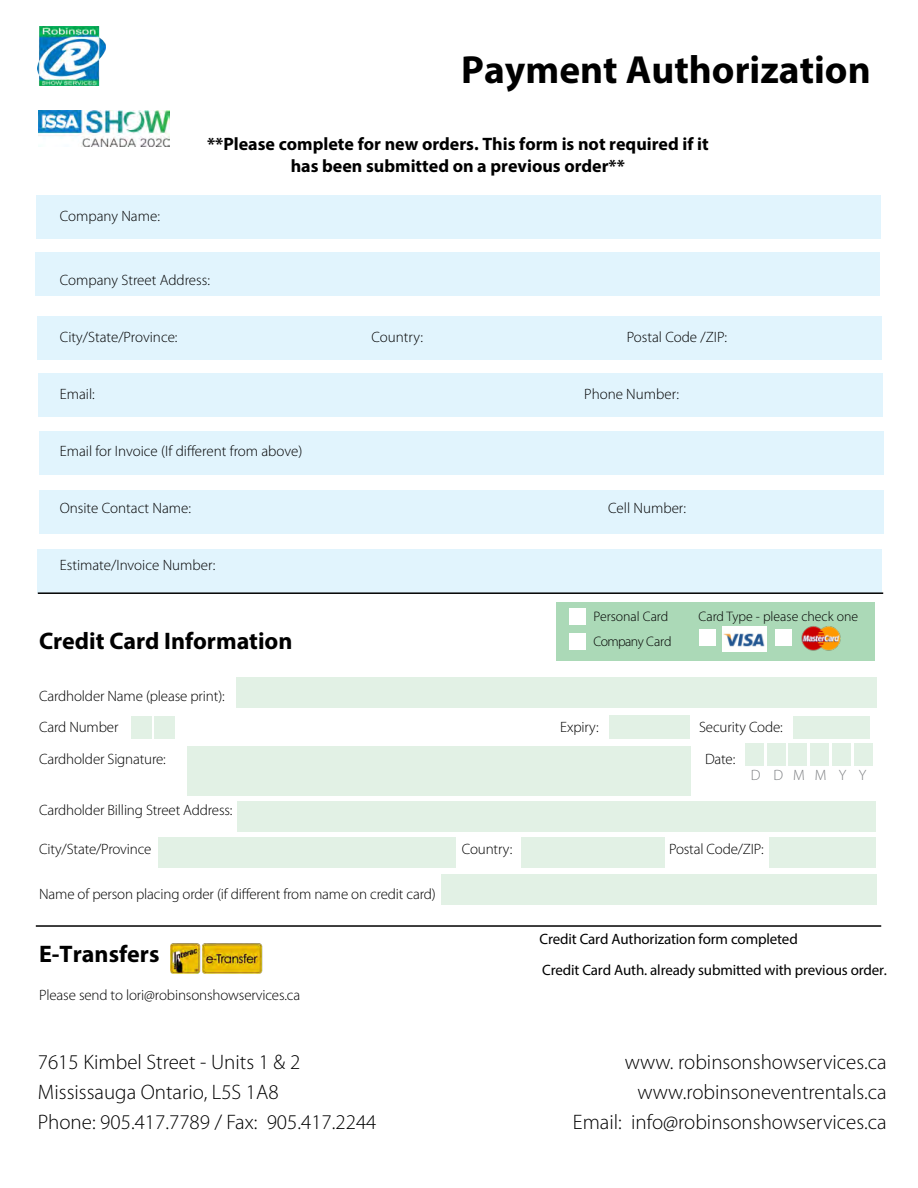
<style>
.page{position:relative;width:918px;height:1188px;background:#fff}
.page>*{position:absolute;margin:0;border:0;box-sizing:border-box;transform-origin:0 0}
.t1{font:700 39.3px "Myriad Pro";color:#000}
.t2{font:700 24px "Myriad Pro";color:#000}
.t3{font:300 21px/30px "Myriad Pro";color:#000;text-align:right}
.t4{font:700 18px/21.6px "Myriad Pro";color:#000;text-align:center}
.t5{font:300 15px/31.5px "Myriad Pro";letter-spacing:-.01em;color:#000}
.t6{font:15px/30.9px "Myriad Pro";letter-spacing:-.01em;color:#000}
.t7{font:300 15px "Myriad Pro";color:#7e8083}
.t8{font:300 13.8px "Myriad Pro";color:#000}
.t9{font:300 13.8px "Myriad Pro";letter-spacing:-.04em;color:#000}
</style>
<div class="page">
<div style="left:38px;top:549px;width:844px;height:43px;background:#e1f4fd"></div>
<div style="left:39px;top:490px;width:844px;height:43px;background:#e1f4fd"></div>
<div style="left:39px;top:431px;width:844px;height:43px;background:#e1f4fd"></div>
<div style="left:158px;top:838px;width:298px;height:30px;background:#e2f1e5"></div>
<div style="left:38px;top:374px;width:845px;height:43px;background:#e1f4fd"></div>
<div style="left:36px;top:252px;width:844px;height:44px;background:#e1f4fd"></div>
<div style="left:37px;top:316px;width:844px;height:43px;background:#e1f4fd"></div>
<div style="left:37px;top:195px;width:844px;height:43px;background:#e1f4fd"></div>
<div style="left:187px;top:746px;width:504px;height:49px;background:#e2f1e5"></div>
<div style="left:131px;top:716px;width:20px;height:22px;background:#e2f1e5"></div>
<div style="left:154px;top:716px;width:20px;height:22px;background:#e2f1e5"></div>
<div style="left:745px;top:743px;width:19px;height:23px;background:#e2f1e5"></div>
<div style="left:767px;top:743px;width:19px;height:23px;background:#e2f1e5"></div>
<div style="left:788px;top:743px;width:19px;height:23px;background:#e2f1e5"></div>
<div style="left:810px;top:743px;width:19px;height:23px;background:#e2f1e5"></div>
<div style="left:832px;top:743px;width:19px;height:23px;background:#e2f1e5"></div>
<div style="left:854px;top:743px;width:19px;height:23px;background:#e2f1e5"></div>
<hr style="left:38px;top:592px;width:845px;height:2px;background:#000">
<div style="left:236px;top:678px;width:641px;height:30px;background:#e2f1e5"></div>
<div style="left:237px;top:801px;width:638px;height:31px;background:#e2f1e5"></div>
<div style="left:521px;top:838px;width:144px;height:30px;background:#e2f1e5"></div>
<div style="left:769px;top:838px;width:106px;height:30px;background:#e2f1e5"></div>
<hr style="left:36px;top:925px;width:845px;height:2px;background:#000">
<div style="left:441px;top:874px;width:436px;height:30px;background:#e2f1e5"></div>
<div style="left:557px;top:602px;width:318px;height:59px;background:#abd9b7"></div>
<div style="left:569px;top:608px;width:17px;height:17px;background:#fff"></div>
<div style="left:569px;top:633px;width:17px;height:17px;background:#fff"></div>
<div style="left:700px;top:630px;width:16px;height:16px;background:#fff"></div>
<div style="left:775px;top:630px;width:16px;height:16px;background:#fff"></div>
<div style="left:722px;top:627px;width:45px;height:25px;background:#fff"></div>
<img style="left:723px;top:633px;width:42px;height:14px">
<img style="left:801px;top:626px;width:40px;height:25px">
<div style="left:609px;top:715px;width:81px;height:23px;background:#e2f1e5"></div>
<div style="left:793px;top:716px;width:76px;height:22px;background:#e2f1e5"></div>
<img style="left:38px;top:27px;width:67px;height:59px">
<img style="left:171px;top:943px;width:92px;height:31px">
<img style="left:38px;top:111px;width:131px;height:35px">
<h1 class="t1" style="left:461px;top:44px;width:411px">Payment Authorization</h1>
<p class="t5" style="left:60px;top:201px;width:102px">Company Name:</p>
<p class="t4" style="left:207px;top:132px;width:503px">**Please complete for new orders. This form is not required if it has been submitted on a previous order**</p>
<p class="t5" style="left:60px;top:264px;width:152px">Company Street Address:</p>
<p class="t5" style="left:60px;top:321px;width:119px">City/State/Province:</p>
<p class="t5" style="left:371px;top:321px;width:53px">Country:</p>
<p class="t5" style="left:627px;top:321px;width:102px">Postal Code /ZIP:</p>
<p class="t5" style="left:60px;top:378px;width:37px">Email:</p>
<p class="t5" style="left:584px;top:378px;width:96px">Phone Number:</p>
<p class="t5" style="left:60px;top:435px;width:244px">Email for Invoice (If different from above)</p>
<p class="t5" style="left:60px;top:492px;width:133px">Onsite Contact Name:</p>
<p class="t5" style="left:608px;top:492px;width:80px">Cell Number:</p>
<p class="t5" style="left:60px;top:549px;width:157px">Estimate/Invoice Number:</p>
<h2 class="t2" style="left:39px;top:625px;width:255px">Credit Card Information</h2>
<p class="t5" style="left:39px;top:680px;width:187px">Cardholder Name (please print):<br>Card Number</p>
<p class="t8" style="left:593px;top:609px;width:76px">Personal Card</p>
<p class="t8" style="left:699px;top:609px;width:161px">Card Type - please check one</p>
<p class="t9" style="left:593px;top:634px;width:80px">Company Card</p>
<p class="t5" style="left:560px;top:712px;width:40px">Expiry:</p>
<p class="t5" style="left:699px;top:712px;width:85px">Security Code:</p>
<p class="t5" style="left:39px;top:743px;width:128px">Cardholder Signature:</p>
<p class="t5" style="left:705px;top:743px;width:32px">Date:</p>
<p class="t5" style="left:39px;top:795px;width:195px">Cardholder Billing Street Address:</p>
<p class="t5" style="left:39px;top:833px;width:114px">City/State/Province</p>
<p class="t5" style="left:462px;top:833px;width:52px">Country:</p>
<p class="t5" style="left:669px;top:833px;width:96px">Postal Code/ZIP:</p>
<p class="t5" style="left:39px;top:878px;width:398px">Name of person placing order (if different from name on credit card)</p>
<p class="t7" style="left:751px;top:767px;width:117px">D D M M Y Y</p>
<h2 class="t2" style="left:39px;top:938px;width:122px">E-Transfers</h2>
<p class="t5" style="left:39px;top:979px;width:263px">Please send to lori@robinsonshowservices.ca</p>
<h3 class="t3" style="left:38px;top:1048px;width:340px;text-align:left">7615 Kimbel Street - Units 1 &amp; 2<br>Mississauga Ontario, L5S 1A8<br>Phone: 905.417.7789 / Fax: 905.417.2244</h3>
<p class="t6" style="left:540px;top:924px;width:349px">Credit Card Authorization form completed<br>Credit Card Auth. already submitted with previous order.</p>
<h3 class="t3" style="left:573px;top:1048px;width:315px">www. robinsonshowservices.ca www.robinsoneventrentals.ca<br>Email: info@robinsonshowservices.ca</h3>
</div>
